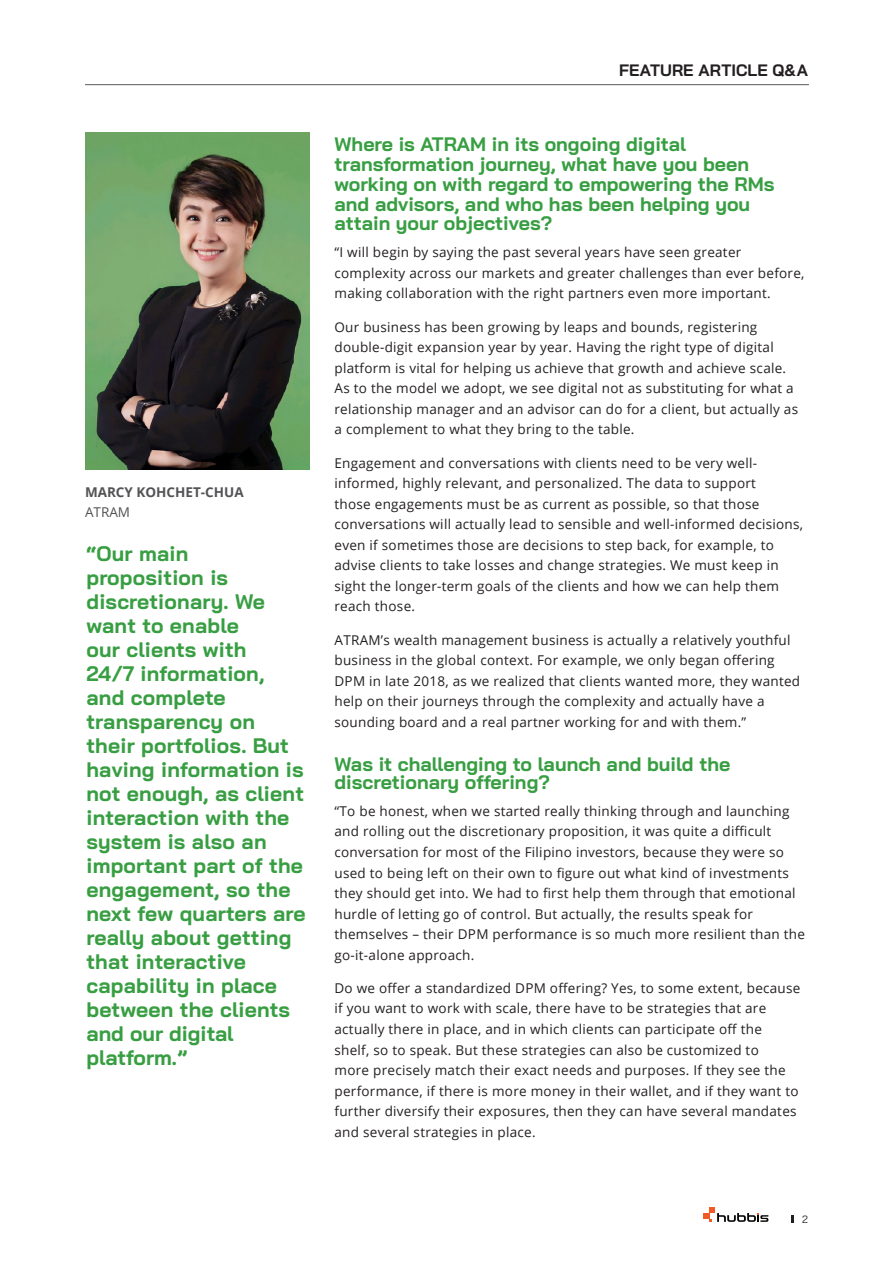
<style>
.page{position:relative;width:893px;height:1263px;background:#fff}
.page>*{position:absolute;margin:0;border:0;box-sizing:border-box;transform-origin:0 0}
.pull_quote{font:700 21px/24px "Bai Jamjuree";letter-spacing:.01em;color:#389e42}
.subtitle{font:700 19.5px/19.8px "Bai Jamjuree";color:#389e42}
.t1{font:700 16.5px "Bai Jamjuree";letter-spacing:.005em;color:#231f20}
.content_style_no_hyp{font:13.5px/20.5px "Open Sans";letter-spacing:.02em;color:#231f20}
.Name_font{font:700 13.5px "Open Sans";color:#535355}
.t2{font:13.5px "Open Sans";color:#535355}
.t3{font:10.5px "Bai Jamjuree";color:#231f20}
</style>
<div class="page">
<svg style="left:703px;top:1207px;width:65px;height:15px"></svg>
<svg style="left:792px;top:1215px;width:2px;height:8px"></svg>
<img style="left:85px;top:133px;width:224px;height:337px">
<hr style="left:85px;top:84px;width:724px;height:1px;background:#57585a">
<p class="Name_font" style="left:85px;top:483px;width:160px">MARCY KOHCHET-CHUA</p>
<p class="t2" style="left:85px;top:503px;width:47px">ATRAM</p>
<p class="pull_quote" style="left:86px;top:542px;width:221px">“Our main proposition is discretionary. We want to enable<br>our clients with<br>24/7 information, and complete transparency on their portfolios. But having information is not enough, as client interaction with the system is also an important part of the engagement, so the next few quarters are really about getting that interactive capability in place between the clients and our digital platform.”</p>
<p class="t1" style="left:619px;top:61px;width:190px">FEATURE ARTICLE Q&amp;A</p>
<p class="subtitle" style="left:334px;top:135px;width:441px">Where is ATRAM in its ongoing digital transformation journey, what have you been working on with regard to empowering the RMs and advisors, and who has been helping you attain your objectives?</p>
<p class="content_style_no_hyp" style="left:334px;top:242px;width:472px">“I will begin by saying the past several years have seen greater complexity across our markets and greater challenges than ever before, making collaboration with the right partners even more important.</p>
<p class="content_style_no_hyp" style="left:334px;top:316px;width:465px">Our business has been growing by leaps and bounds, registering double-digit expansion year by year. Having the right type of digital platform is vital for helping us achieve that growth and achieve scale.<br>As to the model we adopt, we see digital not as substituting for what a relationship manager and an advisor can do for a client, but actually as a complement to what they bring to the table.</p>
<p class="content_style_no_hyp" style="left:334px;top:452px;width:470px">Engagement and conversations with clients need to be very well&shy;informed, highly relevant, and personalized. The data to support<br>those engagements must be as current as possible, so that those conversations will actually lead to sensible and well-informed decisions, even if sometimes those are decisions to step back, for example, to advise clients to take losses and change strategies. We must keep in sight the longer-term goals of the clients and how we can help them reach those.</p>
<p class="content_style_no_hyp" style="left:334px;top:629px;width:467px">ATRAM’s wealth management business is actually a relatively youthful business in the global context. For example, we only began offering DPM in late 2018, as we realized that clients wanted more, they wanted help on their journeys through the complexity and actually have a sounding board and a real partner working for and with them.”</p>
<p class="subtitle" style="left:334px;top:755px;width:397px;line-height:18.3px">Was it challenging to launch and build the discretionary offering?</p>
<p class="content_style_no_hyp" style="left:334px;top:800px;width:472px">“To be honest, when we started really thinking through and launching and rolling out the discretionary proposition, it was quite a difficult conversation for most of the Filipino investors, because they were so used to being left on their own to figure out what kind of investments they should get into. We had to first help them through that emotional hurdle of letting go of control. But actually, the results speak for themselves – their DPM performance is so much more resilient than the go-it-alone approach.</p>
<p class="content_style_no_hyp" style="left:334px;top:977px;width:467px">Do we offer a standardized DPM offering? Yes, to some extent, because if you want to work with scale, there have to be strategies that are actually there in place, and in which clients can participate off the<br>shelf, so to speak. But these strategies can also be customized to<br>more precisely match their exact needs and purposes. If they see the performance, if there is more money in their wallet, and if they want to further diversify their exposures, then they can have several mandates and several strategies in place.</p>
<p class="t3" style="left:802px;top:1210px;width:7px">2</p>
</div>
